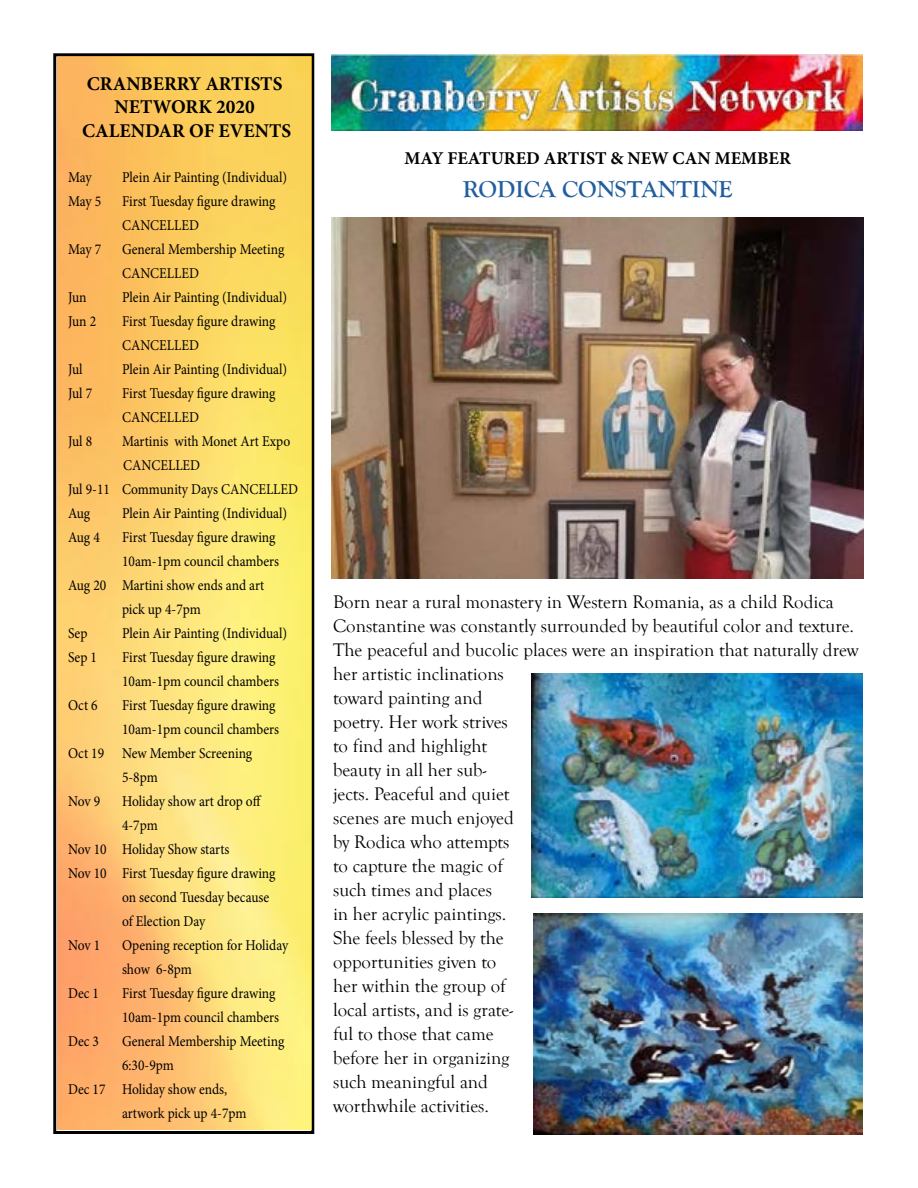
<style>
.page{position:relative;width:918px;height:1188px;background:#fff}
.page>*{position:absolute;margin:0;border:0;box-sizing:border-box;transform-origin:0 0}
.t1{font:700 24px "Goudy Old Style T";color:#215e9e}
.t2{font:700 19.5px/23.4px "Minion Pro";color:#000;text-align:center}
.t3{font:18.75px/24px "Goudy Old Style T";color:#000}
.t4{font:700 18px "Minion Pro";color:#000}
.t5{font:15px/24px "Minion Pro";color:#000;scale:.9 1}
</style>
<div class="page">
<div style="left:53px;top:53px;width:261px;height:1081px;border:3px solid #000"></div>
<img style="left:57px;top:56px;width:255px;height:1073px">
<img style="left:332px;top:55px;width:530px;height:76px">
<img style="left:531px;top:673px;width:331px;height:224px">
<img style="left:533px;top:914px;width:329px;height:220px">
<img style="left:332px;top:218px;width:531px;height:361px">
<h2 class="t2" style="left:82px;top:72px;width:211px">CRANBERRY ARTISTS<br>NETWORK 2020<br>CALENDAR OF EVENTS</h2>
<p class="t5" style="left:68px;top:165px;width:28px">May</p>
<p class="t5" style="left:122px;top:165px;width:185px">Plein Air Painting (Individual)</p>
<p class="t5" style="left:68px;top:189px;width:38px">May 5</p>
<p class="t5" style="left:122px;top:189px;width:172px">First Tuesday figure drawing<br>CANCELLED</p>
<p class="t5" style="left:68px;top:237px;width:38px">May 7</p>
<p class="t5" style="left:122px;top:237px;width:182px">General Membership Meeting<br>CANCELLED</p>
<p class="t5" style="left:68px;top:285px;width:22px">Jun</p>
<p class="t5" style="left:122px;top:285px;width:185px">Plein Air Painting (Individual)</p>
<p class="t5" style="left:68px;top:309px;width:33px">Jun 2</p>
<p class="t5" style="left:122px;top:309px;width:172px">First Tuesday figure drawing<br>CANCELLED</p>
<p class="t5" style="left:68px;top:357px;width:18px">Jul</p>
<p class="t5" style="left:122px;top:357px;width:185px">Plein Air Painting (Individual)</p>
<p class="t5" style="left:68px;top:381px;width:28px">Jul 7</p>
<p class="t5" style="left:122px;top:381px;width:172px">First Tuesday figure drawing<br>CANCELLED</p>
<p class="t5" style="left:68px;top:429px;width:28px">Jul 8</p>
<p class="t5" style="left:122px;top:429px;width:188px">Martinis with Monet Art Expo</p>
<p class="t5" style="left:123px;top:453px;width:87px">CANCELLED</p>
<p class="t5" style="left:68px;top:477px;width:257px">Jul 9-11 Community Days CANCELLED</p>
<p class="t5" style="left:68px;top:501px;width:26px">Aug</p>
<p class="t5" style="left:122px;top:501px;width:185px">Plein Air Painting (Individual)</p>
<p class="t5" style="left:68px;top:525px;width:37px">Aug 4</p>
<p class="t5" style="left:122px;top:525px;width:172px">First Tuesday figure drawing</p>
<p class="t5" style="left:122px;top:549px;width:176px">10am-1pm council chambers</p>
<p class="t5" style="left:68px;top:573px;width:220px">Aug 20 Martini show ends and art</p>
<p class="t5" style="left:122px;top:597px;width:89px">pick up 4-7pm</p>
<p class="t5" style="left:68px;top:621px;width:23px">Sep</p>
<p class="t5" style="left:122px;top:621px;width:185px">Plein Air Painting (Individual)</p>
<p class="t5" style="left:68px;top:645px;width:34px">Sep 1</p>
<p class="t5" style="left:122px;top:645px;width:176px">First Tuesday figure drawing<br>10am-1pm council chambers</p>
<p class="t5" style="left:68px;top:693px;width:34px">Oct 6</p>
<p class="t5" style="left:122px;top:693px;width:172px">First Tuesday figure drawing</p>
<p class="t5" style="left:122px;top:717px;width:176px">10am-1pm council chambers</p>
<p class="t5" style="left:68px;top:741px;width:206px">Oct 19 New Member Screening</p>
<p class="t5" style="left:122px;top:765px;width:41px">5-8pm</p>
<p class="t5" style="left:68px;top:789px;width:37px">Nov 9</p>
<p class="t5" style="left:122px;top:789px;width:157px">Holiday show art drop off</p>
<p class="t5" style="left:122px;top:813px;width:41px">4-7pm</p>
<p class="t5" style="left:68px;top:837px;width:181px">Nov 10 Holiday Show starts</p>
<p class="t5" style="left:68px;top:861px;width:232px">Nov 10 First Tuesday figure drawing</p>
<p class="t5" style="left:122px;top:885px;width:165px">on second Tuesday because</p>
<p class="t5" style="left:122px;top:909px;width:94px">of Election Day</p>
<p class="t5" style="left:68px;top:933px;width:37px">Nov 1</p>
<p class="t5" style="left:122px;top:933px;width:186px">Opening reception for Holiday show 6-8pm</p>
<p class="t5" style="left:68px;top:981px;width:36px">Dec 1</p>
<p class="t5" style="left:122px;top:981px;width:176px">First Tuesday figure drawing<br>10am-1pm council chambers</p>
<p class="t5" style="left:68px;top:1029px;width:36px">Dec 3</p>
<p class="t5" style="left:122px;top:1029px;width:182px">General Membership Meeting</p>
<p class="t5" style="left:122px;top:1053px;width:59px">6:30-9pm</p>
<p class="t5" style="left:68px;top:1077px;width:178px">Dec 17 Holiday show ends,</p>
<p class="t5" style="left:122px;top:1101px;width:140px">artwork pick up 4-7pm</p>
<p class="t4" style="left:405px;top:146px;width:388px">MAY FEATURED ARTIST &amp; NEW CAN MEMBER</p>
<h1 class="t1" style="left:463px;top:176px;width:271px">RODICA CONSTANTINE</h1>
<p class="t3" style="left:333px;top:591px;width:527px">Born near a rural monastery in Western Romania, as a child Rodica<br>Constantine was constantly surrounded by beautiful color and texture.<br>The peaceful and bucolic places were an inspiration that naturally drew her artistic inclinations<br>toward painting and<br>poetry. Her work strives<br>to find and highlight<br>beauty in all her sub-<br>jects. Peaceful and quiet<br>scenes are much enjoyed<br>by Rodica who attempts<br>to capture the magic of<br>such times and places<br>in her acrylic paintings.<br>She feels blessed by the<br>opportunities given to<br>her within the group of<br>local artists, and is grate-<br>ful to those that came<br>before her in organizing<br>such meaningful and<br>worthwhile activities.</p>
</div>
